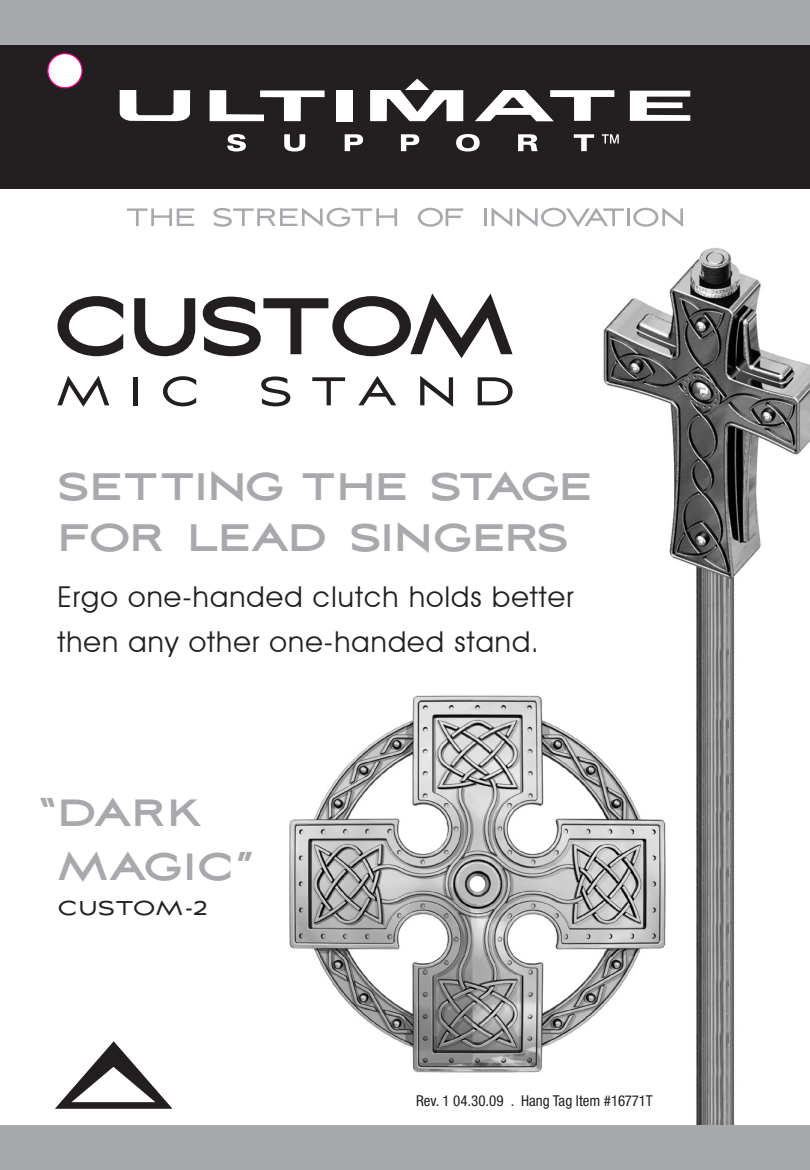
<style>
.page{position:relative;width:810px;height:1170px;background:#fff}
.page>*{position:absolute;margin:0;border:0;box-sizing:border-box;transform-origin:0 0}
.t1{font:700 48px "Aviano Sans";letter-spacing:-.02em;color:#a8a9ad}
.t2{font:700 47.5px/53.8px "Aviano Sans";letter-spacing:-.02em;color:#a8a9ad}
.t3{font:28.75px/45px "Avant Garde IT Cby BT";letter-spacing:.04em;color:#231f20}
.t4{font:25px "Aviano Sans";letter-spacing:.02em;color:#231f20}
.t5{font:condensed 15px "Helvetica Neue";color:#231f20}
</style>
<div class="page">
<img style="left:603px;top:248px;width:207px;height:877px">
<img style="left:289px;top:692px;width:381px;height:382px">
<div style="left:0;top:0;width:810px;height:189px;background:#231f20"></div>
<div style="left:0;top:0;width:810px;height:45px;background:#a8a9ad"></div>
<div style="left:0;top:1125px;width:810px;height:45px;background:#a8a9ad"></div>
<svg style="left:120px;top:90px;width:70px;height:31px"></svg>
<div style="left:336px;top:90px;width:16px;height:31px;background:#fff"></div>
<svg style="left:370px;top:79px;width:93px;height:42px"></svg>
<svg style="left:210px;top:90px;width:115px;height:31px"></svg>
<svg style="left:630px;top:91px;width:60px;height:30px"></svg>
<svg style="left:475px;top:90px;width:139px;height:31px"></svg>
<svg style="left:227px;top:134px;width:19px;height:17px"></svg>
<svg style="left:284px;top:134px;width:21px;height:17px"></svg>
<svg style="left:345px;top:134px;width:18px;height:17px"></svg>
<svg style="left:401px;top:134px;width:18px;height:17px"></svg>
<svg style="left:456px;top:134px;width:24px;height:17px"></svg>
<svg style="left:518px;top:134px;width:20px;height:17px"></svg>
<svg style="left:574px;top:134px;width:20px;height:17px"></svg>
<svg style="left:602px;top:134px;width:17px;height:10px"></svg>
<svg style="left:127px;top:208px;width:67px;height:18px"></svg>
<svg style="left:214px;top:207px;width:183px;height:20px"></svg>
<svg style="left:418px;top:208px;width:45px;height:19px"></svg>
<svg style="left:484px;top:208px;width:2px;height:18px"></svg>
<svg style="left:492px;top:207px;width:132px;height:20px"></svg>
<hr style="left:627px;top:208px;width:3px;height:18px;background:#a8a9ad">
<svg style="left:633px;top:207px;width:50px;height:20px"></svg>
<svg style="left:55px;top:1041px;width:118px;height:68px"></svg>
<svg style="left:57px;top:296px;width:66px;height:60px"></svg>
<svg style="left:134px;top:298px;width:61px;height:58px"></svg>
<svg style="left:203px;top:293px;width:310px;height:65px"></svg>
<svg style="left:57px;top:376px;width:52px;height:31px"></svg>
<hr style="left:134px;top:377px;width:4px;height:28px;background:#231f20">
<svg style="left:163px;top:376px;width:33px;height:30px"></svg>
<svg style="left:261px;top:376px;width:29px;height:30px"></svg>
<svg style="left:312px;top:377px;width:33px;height:28px"></svg>
<svg style="left:358px;top:376px;width:38px;height:29px"></svg>
<svg style="left:420px;top:376px;width:33px;height:31px"></svg>
<svg style="left:478px;top:377px;width:35px;height:28px"></svg>
<div style="left:48px;top:54px;width:34px;height:34px;background:#fff;border-radius:50%"></div>
<div style="left:47px;top:53px;width:36px;height:35px;border:1px solid #ed028c;border-radius:50%"></div>
<p class="t1" style="left:57px;top:457px;width:536px">SETTING THE STAGE</p>
<p class="t1" style="left:57px;top:509px;width:513px">FOR LEAD SINGERS</p>
<p class="t3" style="left:57px;top:574px;width:518px">Ergo one-handed clutch holds better then any other one-handed stand.</p>
<p class="t2" style="left:57px;top:785px;width:198px">DARK<br>MAGIC”</p>
<p class="t4" style="left:57px;top:894px;width:152px">CUSTOM-2</p>
<p class="t5" style="left:416px;top:1092px;width:238px">Rev. 1 04.30.09 . Hang Tag Item #16771T</p>
</div>
